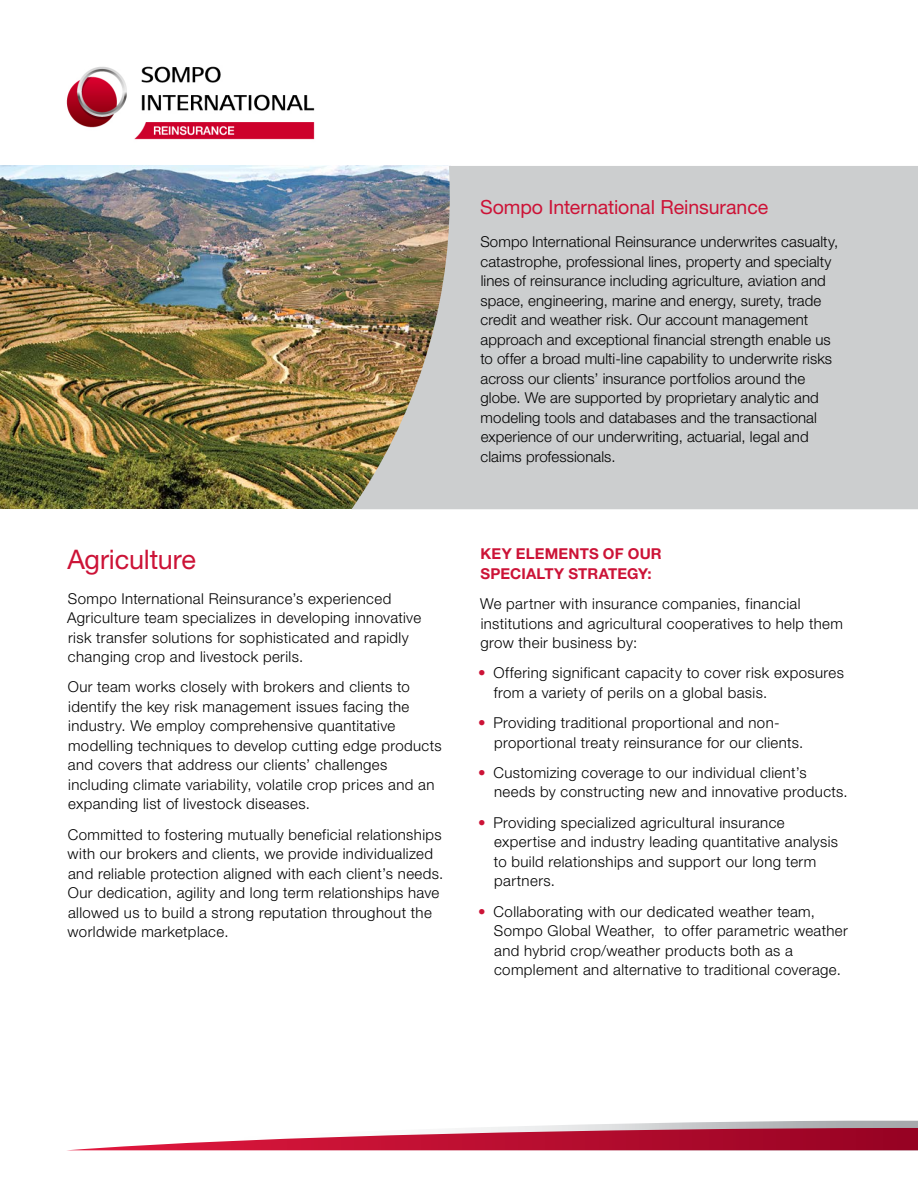
<style>
.page{position:relative;width:918px;height:1188px;background:#fff}
.page>*{position:absolute;margin:0;border:0;box-sizing:border-box;transform-origin:0 0}
.t1{font:27px "Helvetica Neue";letter-spacing:-.005em;color:#cc1337}
.t2{font:19.5px "Helvetica Neue";letter-spacing:-.005em;color:#cc1337}
.t3{font:300 15px/19.5px "Helvetica Neue";letter-spacing:.025em;color:#000}
.t4{font:300 15px/19.5px "Helvetica Neue";letter-spacing:.005em;color:#000}
.t5{font:700 15px/19.5px "Helvetica Neue";letter-spacing:.01em;color:#cc1337}
.s1{color:#cc1337}
</style>
<div class="page">
<img style="left:0;top:166px;width:351px;height:343px">
<svg style="left:351px;top:166px;width:567px;height:343px;background:#c4c4c1"></svg>
<svg style="left:71px;top:1121px;width:847px;height:29px"></svg>
<img style="left:66px;top:66px;width:249px;height:74px">
<h1 class="t1" style="left:67px;top:543px;width:130px">Agriculture</h1>
<p class="t3" style="left:67px;top:588px;width:356px">Sompo International Reinsurance’s experienced Agriculture team specializes in developing innovative risk transfer solutions for sophisticated and rapidly changing crop and livestock perils.</p>
<p class="t3" style="left:68px;top:677px;width:375px">Our team works closely with brokers and clients to identify the key risk management issues facing the industry. We employ comprehensive quantitative modelling techniques to develop cutting edge products and covers that address our clients’ challenges including climate variability, volatile crop prices and an expanding list of livestock diseases.</p>
<p class="t3" style="left:68px;top:824px;width:377px">Committed to fostering mutually beneficial relationships with our brokers and clients, we provide individualized and reliable protection aligned with each client’s needs.<br>Our dedication, agility and long term relationships have allowed us to build a strong reputation throughout the worldwide marketplace.</p>
<h2 class="t2" style="left:480px;top:195px;width:290px">Sompo International Reinsurance</h2>
<p class="t4" style="left:480px;top:232px;width:359px">Sompo International Reinsurance underwrites casualty, catastrophe, professional lines, property and specialty lines of reinsurance including agriculture, aviation and space, engineering, marine and energy, surety, trade credit and weather risk. Our account management approach and exceptional financial strength enable us to offer a broad multi-line capability to underwrite risks across our clients’ insurance portfolios around the globe. We are supported by proprietary analytic and modeling tools and databases and the transactional experience of our underwriting, actuarial, legal and claims professionals.</p>
<p class="t5" style="left:481px;top:544px;width:183px">KEY ELEMENTS OF OUR<br>SPECIALTY STRATEGY:</p>
<p class="t3" style="left:480px;top:594px;width:364px">We partner with insurance companies, financial institutions and agricultural cooperatives to help them grow their business by:</p>
<p class="t3" style="left:494px;top:663px;width:352px;text-indent:-16px"><span class="s1">•</span> Offering significant capacity to cover risk exposures from a variety of perils on a global basis.</p>
<p class="t3" style="left:494px;top:713px;width:311px;text-indent:-16px"><span class="s1">•</span> Providing traditional proportional and non&shy;proportional treaty reinsurance for our clients.</p>
<p class="t3" style="left:494px;top:763px;width:355px;text-indent:-16px"><span class="s1">•</span> Customizing coverage to our individual client’s needs by constructing new and innovative products.</p>
<p class="t3" style="left:494px;top:812px;width:346px;text-indent:-16px"><span class="s1">•</span> Providing specialized agricultural insurance expertise and industry leading quantitative analysis to build relationships and support our long term partners.</p>
<p class="t3" style="left:494px;top:901px;width:355px;text-indent:-16px"><span class="s1">•</span> Collaborating with our dedicated weather team, Sompo Global Weather, to offer parametric weather and hybrid crop/weather products both as a complement and alternative to traditional coverage.</p>
</div>
